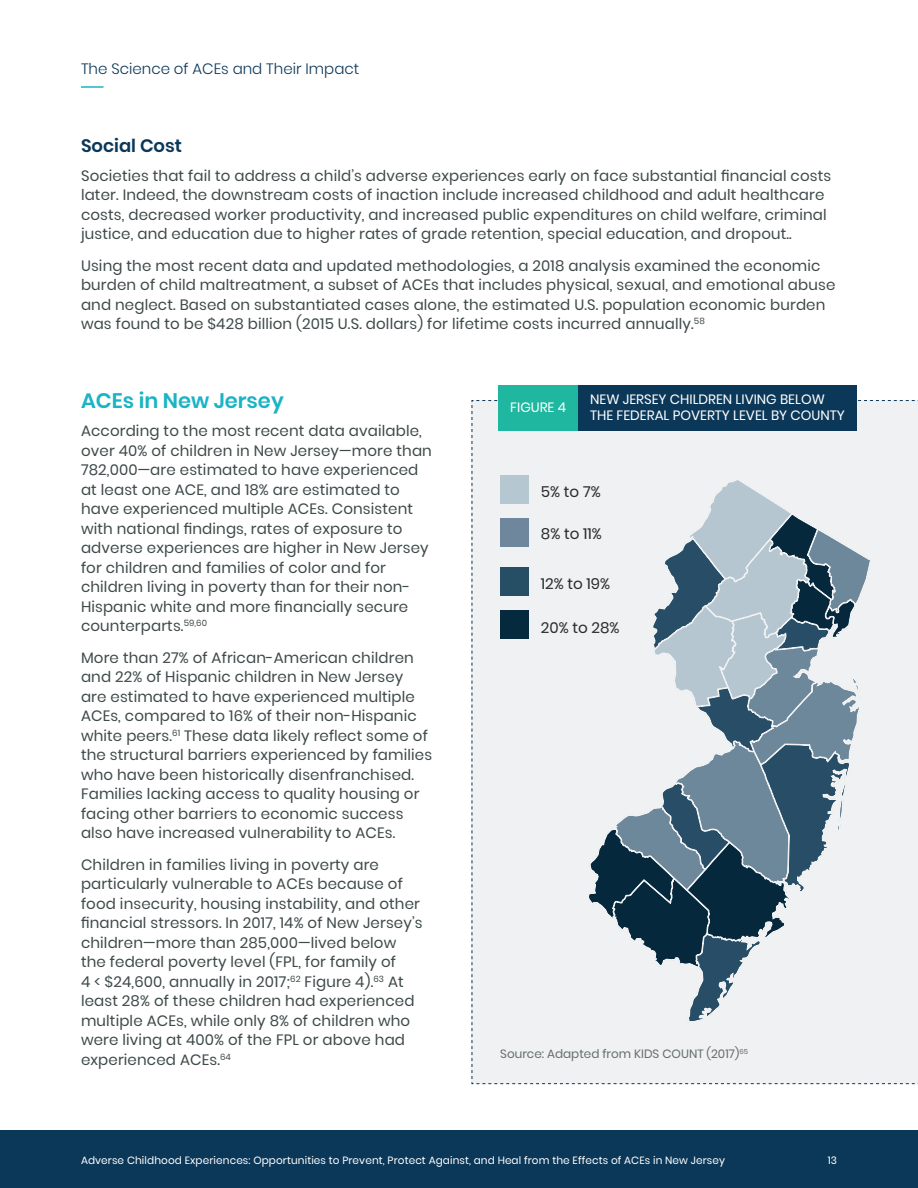
<style>
.page{position:relative;width:918px;height:1188px;background:#fff}
.page>*{position:absolute;margin:0;border:0;box-sizing:border-box;transform-origin:0 0}
.t1{font:600 21px "Poppins";color:#1ab4c4}
.t2{font:600 18px "Poppins";color:#0b3758}
.figure_1_text{font:15.15px "Poppins";color:#262c2b}
.body{font:15px/19.5px "Poppins";letter-spacing:.01em;color:#3e4949}
.t3{font:300 15px "Poppins";color:#0b3758}
.Small_Pre_Box{font:13.5px/16.2px "Poppins";color:#fff}
.source{font:12px "Poppins";color:#656d6d}
.t4{font:10.5px "Poppins";letter-spacing:.01em;color:#fff}
</style>
<div class="page">
<div style="left:0;top:1130px;width:918px;height:58px;background:#0b3758"></div>
<hr style="left:81px;top:86px;width:23px;height:2px;background:#1ab4c4">
<div style="left:498px;top:385px;width:81px;height:46px;background:#1fb79f"></div>
<div style="left:578px;top:385px;width:279px;height:46px;background:#0b3758"></div>
<svg style="left:472px;top:400px;width:446px;height:684px"></svg>
<svg style="left:587px;top:478px;width:285px;height:548px"></svg>
<div style="left:500px;top:611px;width:28px;height:28px;background:#05293d"></div>
<div style="left:500px;top:518px;width:28px;height:28px;background:#6e879c"></div>
<div style="left:500px;top:568px;width:28px;height:28px;background:#264f66"></div>
<div style="left:500px;top:475px;width:28px;height:28px;background:#b5c7d1"></div>
<p class="t3" style="left:81px;top:60px;width:280px">The Science of ACEs and Their Impact</p>
<p class="t2" style="left:81px;top:135px;width:103px">Social Cost</p>
<p class="body" style="left:81px;top:166px;width:752px">Societies that fail to address a child’s adverse experiences early on face substantial financial costs later. Indeed, the downstream costs of inaction include increased childhood and adult healthcare costs, decreased worker productivity, and increased public expenditures on child welfare, criminal justice, and education due to higher rates of grade retention, special education, and dropout..</p>
<p class="body" style="left:81px;top:256px;width:756px">Using the most recent data and updated methodologies, a 2018 analysis examined the economic burden of child maltreatment, a subset of ACEs that includes physical, sexual, and emotional abuse and neglect. Based on substantiated cases alone, the estimated U.S. population economic burden was found to be $428 billion (2015 U.S. dollars) for lifetime costs incurred annually.<sup>58</sup></p>
<p class="t1" style="left:81px;top:388px;width:204px">ACEs in New Jersey</p>
<p class="body" style="left:81px;top:421px;width:352px">According to the most recent data available, over 40% of children in New Jersey—more than 782,000—are estimated to have experienced at least one ACE, and 18% are estimated to have experienced multiple ACEs. Consistent with national findings, rates of exposure to adverse experiences are higher in New Jersey for children and families of color and for children living in poverty than for their non-Hispanic white and more financially secure counterparts.<sup>59,60</sup></p>
<p class="body" style="left:81px;top:648px;width:353px">More than 27% of African-American children and 22% of Hispanic children in New Jersey are estimated to have experienced multiple ACEs, compared to 16% of their non-Hispanic white peers.<sup>61</sup> These data likely reflect some of the structural barriers experienced by families who have been historically disenfranchised.<br>Families lacking access to quality housing or facing other barriers to economic success also have increased vulnerability to ACEs.</p>
<p class="body" style="left:81px;top:855px;width:343px">Children in families living in poverty are particularly vulnerable to ACEs because of food insecurity, housing instability, and other financial stressors. In 2017, 14% of New Jersey’s children—more than 285,000—lived below the federal poverty level (FPL, for family of<br>4 &lt; $24,600, annually in 2017;<sup>62</sup> Figure 4).<sup>63</sup> At least 28% of these children had experienced multiple ACEs, while only 8% of children who were living at 400% of the FPL or above had experienced ACEs.<sup>64</sup></p>
<p class="Small_Pre_Box" style="left:510px;top:399px;width:57px">FIGURE 4</p>
<p class="Small_Pre_Box" style="left:590px;top:391px;width:256px">NEW JERSEY CHILDREN LIVING BELOW<br>THE FEDERAL POVERTY LEVEL BY COUNTY</p>
<p class="figure_1_text" style="left:541px;top:483px;width:61px">5% to 7%</p>
<p class="figure_1_text" style="left:541px;top:525px;width:62px">8% to 11%</p>
<p class="figure_1_text" style="left:541px;top:575px;width:71px">12% to 19%</p>
<p class="figure_1_text" style="left:541px;top:619px;width:80px">20% to 28%</p>
<p class="source" style="left:500px;top:1047px;width:249px">Source: Adapted from KIDS COUNT (2017)<sup>65</sup></p>
<p class="t4" style="left:81px;top:1154px;width:645px">Adverse Childhood Experiences: Opportunities to Prevent, Protect Against, and Heal from the Effects of ACEs in New Jersey</p>
<p class="t4" style="left:828px;top:1154px;width:11px">13</p>
</div>
